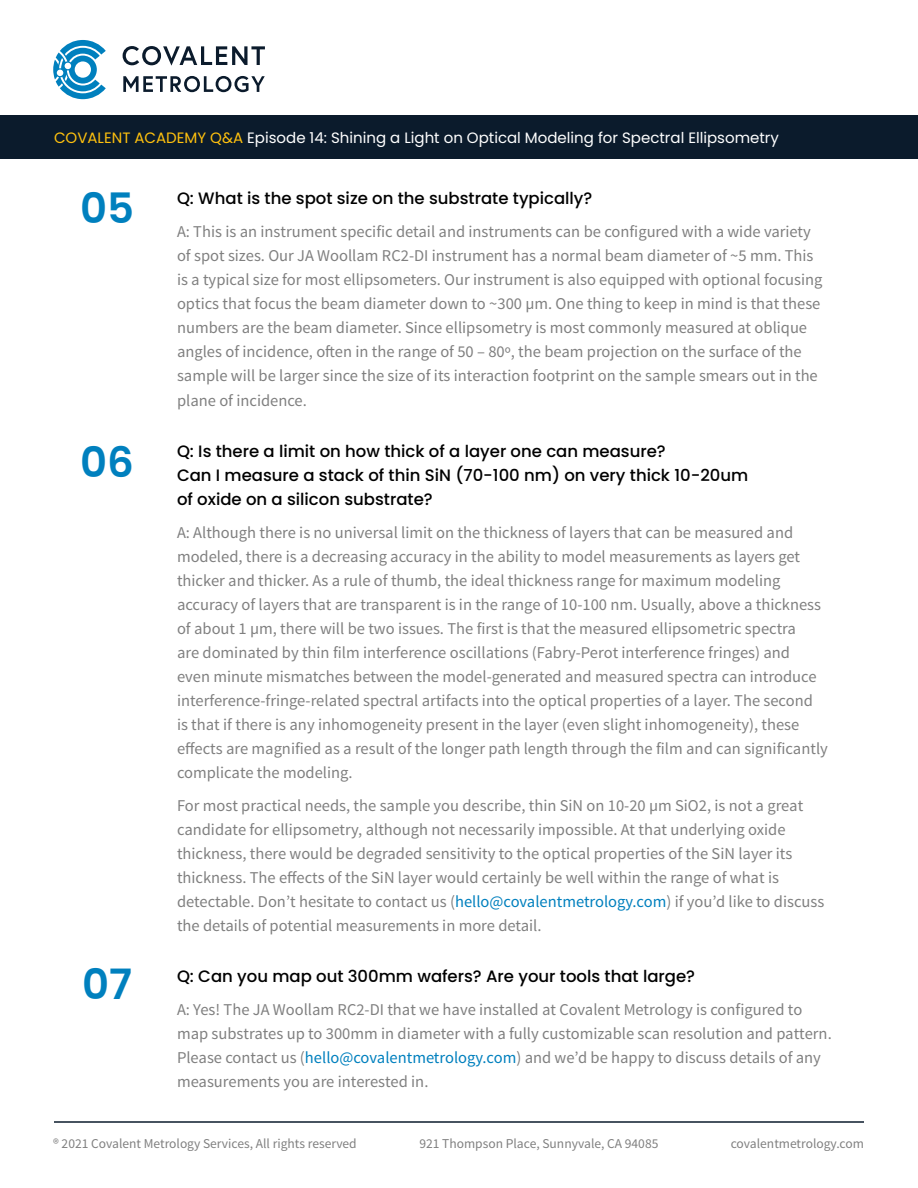
<style>
.page{position:relative;width:918px;height:1188px;background:#fff}
.page>*{position:absolute;margin:0;border:0;box-sizing:border-box;transform-origin:0 0}
.t1{font:600 41.85px "Poppins";color:#0080be}
.t2{font:16.5px/24px "Source Sans Pro";color:#808080}
.t3{font:500 16.5px/24px "Poppins";color:#000}
.t4{font:15px "Poppins";color:#fff}
.t5{font:13.5px "Source Sans Pro";color:#808080}
.s1{color:#ffc10e}
.s2{color:#0080be}
</style>
<div class="page">
<hr style="left:54px;top:1121px;width:810px;height:2px;background:#0b1b2c">
<svg style="left:53px;top:40px;width:53px;height:59px"></svg>
<svg style="left:123px;top:46px;width:142px;height:20px"></svg>
<svg style="left:123px;top:76px;width:142px;height:16px"></svg>
<div style="left:0;top:116px;width:918px;height:43px;background:#0b1b2c"></div>
<p class="t4" style="left:54px;top:129px;width:727px"><span class="s1">COVALENT ACADEMY Q&amp;A</span> Episode 14: Shining a Light on Optical Modeling for Spectral Ellipsometry</p>
<h1 class="t1" style="left:80px;top:184px;width:55px">05</h1>
<h1 class="t1" style="left:80px;top:439px;width:55px">06</h1>
<h1 class="t1" style="left:82px;top:961px;width:51px">07</h1>
<p class="t3" style="left:177px;top:187px;width:417px">Q: What is the spot size on the substrate typically?</p>
<p class="t2" style="left:177px;top:220px;width:647px">A: This is an instrument specific detail and instruments can be configured with a wide variety of spot sizes. Our JA Woollam RC2-DI instrument has a normal beam diameter of ~5 mm. This is a typical size for most ellipsometers. Our instrument is also equipped with optional focusing optics that focus the beam diameter down to ~300 µm. One thing to keep in mind is that these numbers are the beam diameter. Since ellipsometry is most commonly measured at oblique angles of incidence, often in the range of 50 – 80º, the beam projection on the surface of the sample will be larger since the size of its interaction footprint on the sample smears out in the plane of incidence.</p>
<p class="t3" style="left:177px;top:439px;width:573px">Q: Is there a limit on how thick of a layer one can measure?<br>Can I measure a stack of thin SiN (70-100 nm) on very thick 10-20um of oxide on a silicon substrate?</p>
<p class="t2" style="left:177px;top:520px;width:652px">A: Although there is no universal limit on the thickness of layers that can be measured and modeled, there is a decreasing accuracy in the ability to model measurements as layers get thicker and thicker. As a rule of thumb, the ideal thickness range for maximum modeling accuracy of layers that are transparent is in the range of 10-100 nm. Usually, above a thickness of about 1 µm, there will be two issues. The first is that the measured ellipsometric spectra<br>are dominated by thin film interference oscillations (Fabry-Perot interference fringes) and<br>even minute mismatches between the model-generated and measured spectra can introduce interference-fringe-related spectral artifacts into the optical properties of a layer. The second is that if there is any inhomogeneity present in the layer (even slight inhomogeneity), these effects are magnified as a result of the longer path length through the film and can significantly complicate the modeling.</p>
<p class="t2" style="left:177px;top:793px;width:649px">For most practical needs, the sample you describe, thin SiN on 10-20 µm SiO2, is not a great candidate for ellipsometry, although not necessarily impossible. At that underlying oxide thickness, there would be degraded sensitivity to the optical properties of the SiN layer its thickness. The effects of the SiN layer would certainly be well within the range of what is detectable. Don’t hesitate to contact us (<span class="s2">hello@covalentmetrology.com</span>) if you’d like to discuss the details of potential measurements in more detail.</p>
<p class="t3" style="left:177px;top:964px;width:520px">Q: Can you map out 300mm wafers? Are your tools that large?</p>
<p class="t2" style="left:177px;top:997px;width:656px">A: Yes! The JA Woollam RC2-DI that we have installed at Covalent Metrology is configured to map substrates up to 300mm in diameter with a fully customizable scan resolution and pattern.<br>Please contact us (<span class="s2">hello@covalentmetrology.com</span>) and we’d be happy to discuss details of any measurements you are interested in.</p>
<p class="t5" style="left:53px;top:1135px;width:305px">® 2021 Covalent Metrology Services, All rights reserved</p>
<p class="t5" style="left:419px;top:1135px;width:241px">921 Thompson Place, Sunnyvale, CA 94085</p>
<p class="t5" style="left:731px;top:1135px;width:135px">covalentmetrology.com</p>
</div>
